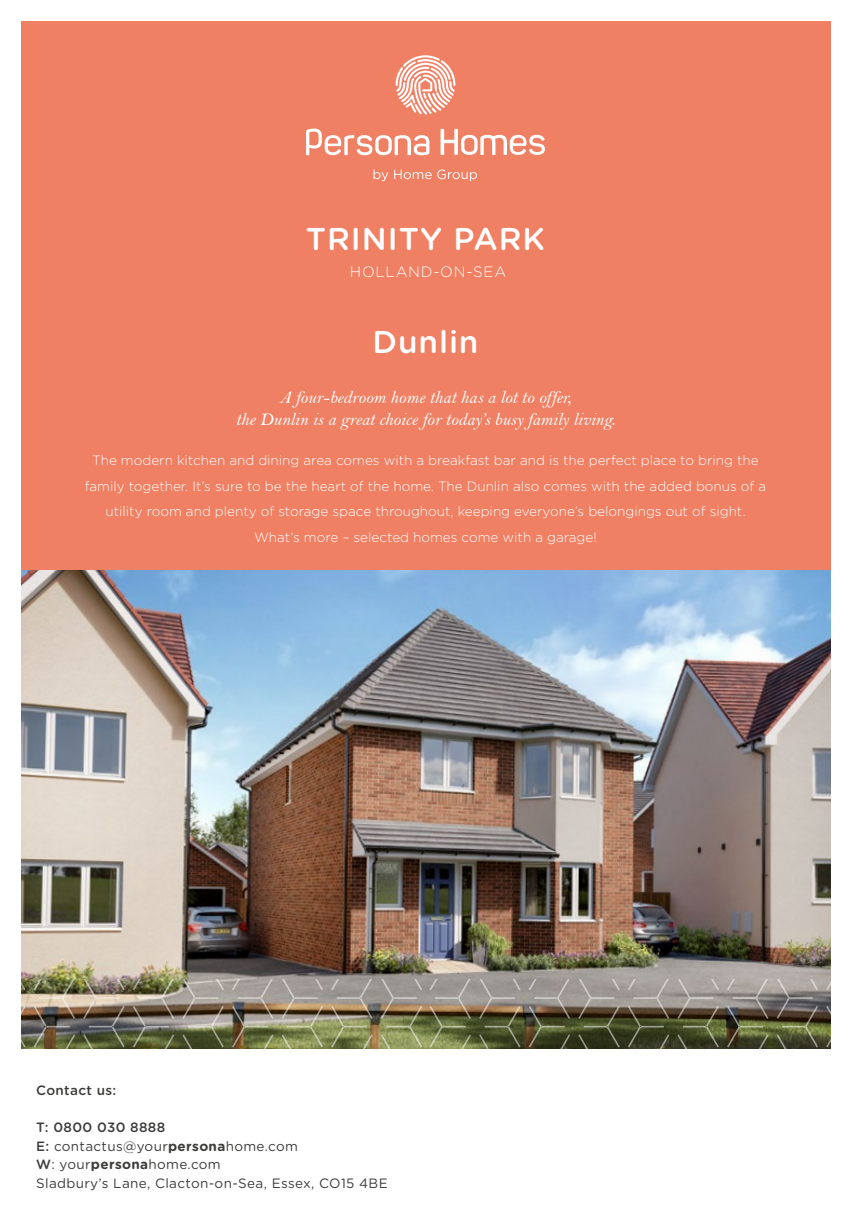
<style>
.page{position:relative;width:851px;height:1221px;background:#fff}
.page>*{position:absolute;margin:0;border:0;box-sizing:border-box;transform-origin:0 0}
.t1{font:500 31.5px "Gotham Rounded";letter-spacing:.03em;color:#fff}
.t2{font:18px/21.6px "Bell MT Italic";letter-spacing:-.005em;color:#fff;text-align:center}
.t3{font:300 15px "Gotham Rounded";letter-spacing:.05em;color:#fff}
.t4{font:300 13.5px/25.5px "Gotham Rounded";color:#fff;text-align:center}
.t5{font:13.5px/18.6px "Gotham Rounded";letter-spacing:.025em;color:#3c3c3b}
.t6{font:500 13.5px "Gotham Rounded";letter-spacing:.025em;color:#3c3c3b}
.s1{font-weight:500}
.s2{font-weight:700}
</style>
<div class="page">
<div style="left:21px;top:21px;width:809px;height:1010px;background:#f08063"></div>
<img style="left:21px;top:570px;width:809px;height:478px">
<svg style="left:826px;top:979px;width:4px;height:11px"></svg>
<svg style="left:826px;top:1005px;width:4px;height:42px"></svg>
<svg style="left:677px;top:979px;width:41px;height:69px;background:#74715e"></svg>
<svg style="left:627px;top:979px;width:42px;height:69px;background:#6e6a5a"></svg>
<svg style="left:578px;top:979px;width:41px;height:69px;background:#6b6957"></svg>
<svg style="left:479px;top:979px;width:41px;height:69px;background:#74715a"></svg>
<svg style="left:429px;top:979px;width:42px;height:69px;background:#868467"></svg>
<svg style="left:776px;top:979px;width:42px;height:69px;background:#6e6c5b"></svg>
<svg style="left:726px;top:979px;width:42px;height:69px;background:#736f5e"></svg>
<svg style="left:528px;top:979px;width:42px;height:69px;background:#6e6a58"></svg>
<svg style="left:21px;top:979px;width:5px;height:11px"></svg>
<svg style="left:21px;top:1005px;width:5px;height:42px"></svg>
<img style="left:133px;top:979px;width:41px;height:69px">
<svg style="left:182px;top:979px;width:42px;height:69px;background:#878371"></svg>
<svg style="left:232px;top:979px;width:41px;height:69px;background:#88816d"></svg>
<svg style="left:331px;top:979px;width:41px;height:69px;background:#928f72"></svg>
<svg style="left:380px;top:979px;width:42px;height:69px;background:#929070"></svg>
<img style="left:34px;top:979px;width:41px;height:69px">
<img style="left:83px;top:979px;width:42px;height:69px">
<svg style="left:281px;top:979px;width:42px;height:69px;background:#9b967a"></svg>
<svg style="left:395px;top:55px;width:60px;height:60px"></svg>
<svg style="left:373px;top:169px;width:15px;height:12px"></svg>
<svg style="left:394px;top:170px;width:37px;height:9px"></svg>
<svg style="left:437px;top:169px;width:40px;height:12px"></svg>
<svg style="left:306px;top:129px;width:123px;height:26px"></svg>
<svg style="left:440px;top:129px;width:105px;height:26px"></svg>
<h1 class="t1" style="left:306px;top:216px;width:241px">TRINITY PARK</h1>
<p class="t3" style="left:350px;top:261px;width:158px">HOLLAND-ON-SEA</p>
<h1 class="t1" style="left:372px;top:319px;width:107px">Dunlin</h1>
<h2 class="t2" style="left:236px;top:386px;width:381px">A four-bedroom home that has a lot to offer,<br>the Dunlin is a great choice for today’s busy family living.</h2>
<p class="t4" style="left:85px;top:447px;width:683px">The modern kitchen and dining area comes with a breakfast bar and is the perfect place to bring the family together. It’s sure to be the heart of the home. The Dunlin also comes with the added bonus of a utility room and plenty of storage space throughout, keeping everyone’s belongings out of sight.<br>What’s more – selected homes come with a garage!</p>
<p class="t6" style="left:36px;top:1080px;width:82px">Contact us:</p>
<p class="t5" style="left:36px;top:1117px;width:353px"><span class="s1">T: 0800 030 8888<br>E:</span> contactus@your<span class="s2">persona</span>home.com<br><span class="s1">W</span>: your<span class="s2">persona</span>home.com<br>Sladbury’s Lane, Clacton-on-Sea, Essex, CO15 4BE</p>
</div>
